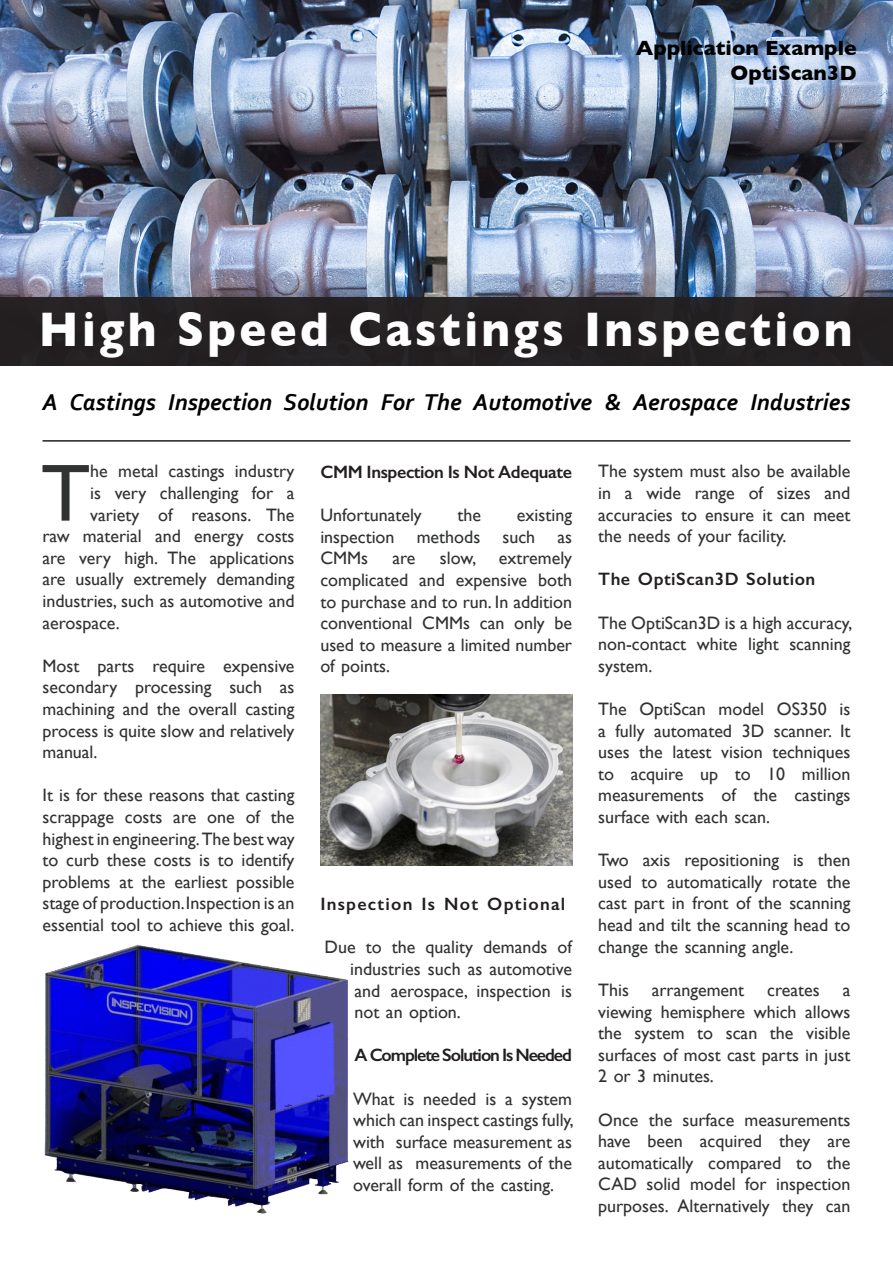
<style>
.page{position:relative;width:893px;height:1263px;background:#fff}
.page>*{position:absolute;margin:0;border:0;box-sizing:border-box;transform-origin:0 0}
._3_split_column{font:81.3px "Gill Sans";color:#313232}
.t1{font:700 49.5px "Gill Sans";letter-spacing:.075em;color:#fff;scale:.91 1}
.t2{font:italic 700 24px "Corbel";color:#000}
.t3{font:700 21px/25.2px "Gill Sans";color:#000;text-align:right}
._3_split_column-2{font:18px/21.6px "Gill Sans";color:#313232;text-align:justify}
._3_split_column-3{font:600 18px "Gill Sans";letter-spacing:-.02em;color:#231f20}
._3_split_column-4{font:600 18px "Gill Sans";letter-spacing:-.06em;color:#231f20}
._3_split_column-5{font:600 18px "Gill Sans";letter-spacing:.07em;color:#231f20}
._3_split_column-6{font:600 18px "Gill Sans";letter-spacing:.03em;color:#231f20}
</style>
<div class="page">
<img style="left:0;top:0;width:893px;height:298px">
<hr style="left:43px;top:440px;width:807px;height:2px;background:#231f20">
<div style="left:0;top:298px;width:893px;height:68px;background:#231f20"></div>
<img style="left:320px;top:694px;width:253px;height:171px">
<img style="left:44px;top:944px;width:305px;height:270px">
<p class="t3" style="left:636px;top:35px;width:222px">Application Example<br>OptiScan3D</p>
<p class="t1" style="left:39px;top:290px;width:896px">High Speed Castings Inspection</p>
<p class="t2" style="left:43px;top:387px;width:809px">A Castings Inspection Solution For The Automotive &amp; Aerospace Industries</p>
<p class="_3_split_column" style="left:41px;top:445px;width:51px">T</p>
<p class="_3_split_column-2" style="left:90px;top:460px;width:206px">he metal castings industry</p>
<p class="_3_split_column-2" style="left:90px;top:482px;width:206px">is very challenging for a</p>
<p class="_3_split_column-2" style="left:90px;top:504px;width:206px">variety of reasons. The</p>
<p class="_3_split_column-2" style="left:43px;top:525px;width:254px">raw material and energy costs</p>
<p class="_3_split_column-2" style="left:43px;top:547px;width:254px">are very high. The applications</p>
<p class="_3_split_column-2" style="left:43px;top:568px;width:254px">are usually extremely demanding</p>
<p class="_3_split_column-2" style="left:43px;top:590px;width:254px">industries, such as automotive and</p>
<p class="_3_split_column-2" style="left:43px;top:612px;width:79px">aerospace.</p>
<p class="_3_split_column-2" style="left:43px;top:655px;width:254px">Most parts require expensive secondary processing such as machining and the overall casting process is quite slow and relatively manual.</p>
<p class="_3_split_column-2" style="left:43px;top:784px;width:254px">It is for these reasons that casting scrappage costs are one of the highest in engineering. The best way to curb these costs is to identify problems at the earliest possible stage of production. Inspection is an essential tool to achieve this goal.</p>
<p class="_3_split_column-3" style="left:320px;top:461px;width:253px">CMM Inspection Is Not Adequate</p>
<p class="_3_split_column-2" style="left:320px;top:504px;width:103px">Unfortunately</p>
<p class="_3_split_column-2" style="left:458px;top:504px;width:25px">the</p>
<p class="_3_split_column-2" style="left:320px;top:504px;width:253px;text-indent:197px">existing inspection methods such as CMMs</p>
<p class="_3_split_column-2" style="left:320px;top:547px;width:253px;text-indent:179px">extremely complicated and expensive both to purchase and to run. In addition conventional CMMs can only be used to measure a limited number of points.</p>
<p class="_3_split_column-2" style="left:392px;top:547px;width:25px">are</p>
<p class="_3_split_column-2" style="left:440px;top:547px;width:38px">slow,</p>
<p class="_3_split_column-5" style="left:320px;top:893px;width:247px">Inspection Is Not Optional</p>
<p class="_3_split_column-2" style="left:350px;top:936px;width:224px;text-indent:-26px">Due to the quality demands of industries such as automotive and aerospace, inspection is not an option.</p>
<p class="_3_split_column-4" style="left:355px;top:1044px;width:219px">A Complete Solution Is Needed</p>
<p class="_3_split_column-2" style="left:353px;top:1087px;width:222px">What is needed is a system which can inspect castings fully, with surface measurement as well as measurements of the overall form of the casting.</p>
<p class="_3_split_column-2" style="left:598px;top:460px;width:254px">The system must also be available in a wide range of sizes and accuracies to ensure it can meet the needs of your facility.</p>
<p class="_3_split_column-6" style="left:598px;top:568px;width:219px">The OptiScan3D Solution</p>
<p class="_3_split_column-2" style="left:598px;top:612px;width:256px">The OptiScan3D is a high accuracy, non-contact white light scanning system.</p>
<p class="_3_split_column-2" style="left:598px;top:698px;width:254px">The OptiScan model OS350 is a fully automated 3D scanner. It uses the latest vision techniques to acquire up to 10 million measurements of the castings surface with each scan.</p>
<p class="_3_split_column-2" style="left:598px;top:849px;width:254px">Two axis repositioning is then used to automatically rotate the cast part in front of the scanning head and tilt the scanning head to change the scanning angle.</p>
<p class="_3_split_column-2" style="left:598px;top:979px;width:32px">This</p>
<p class="_3_split_column-2" style="left:652px;top:979px;width:94px">arrangement</p>
<p class="_3_split_column-2" style="left:767px;top:979px;width:54px">creates</p>
<p class="_3_split_column-2" style="left:598px;top:979px;width:254px;text-indent:245px">a viewing hemisphere which allows the system to scan the visible surfaces of most cast parts in just 2 or 3 minutes.</p>
<p class="_3_split_column-2" style="left:598px;top:1108px;width:254px">Once the surface measurements have been acquired they are automatically compared to the CAD solid model for inspection purposes. Alternatively they can</p>
</div>
